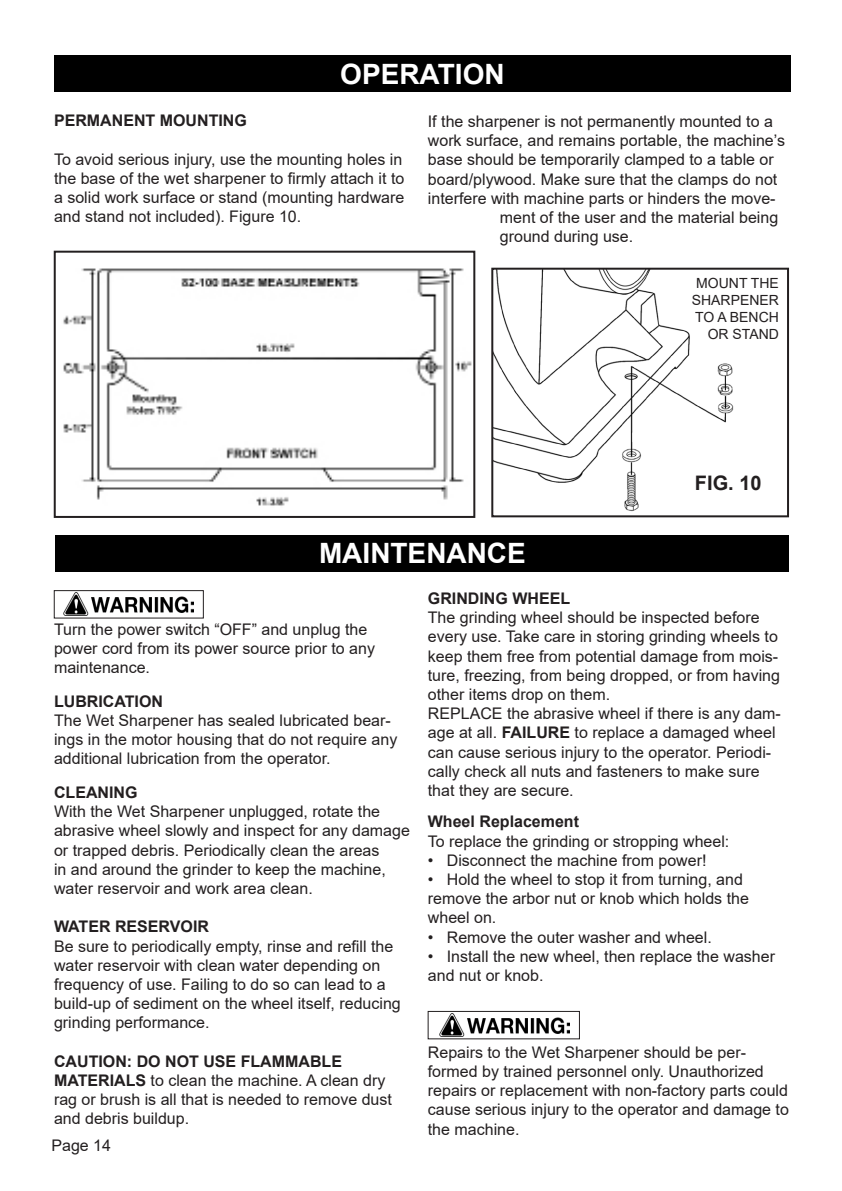
<style>
.page{position:relative;width:842px;height:1191px;background:#fff}
.page>*{position:absolute;margin:0;border:0;box-sizing:border-box;transform-origin:0 0}
.t1{font:700 28px "Arial";color:#fff}
.t2{font:700 20px "Arial";color:#231f20}
.t3{font:16px/19.2px "Arial";color:#231f20}
.t4{font:700 16px "Arial";color:#231f20}
.t5{font:14px "Arial";color:#231f20}
.s1{font-weight:700}
</style>
<div class="page">
<div style="left:54px;top:55px;width:737px;height:36px;background:#000"></div>
<div style="left:56px;top:535px;width:733px;height:36px;background:#000"></div>
<img style="left:64px;top:592px;width:130px;height:23px">
<div style="left:54px;top:590px;width:150px;height:28px;border:1px solid #231f20"></div>
<img style="left:440px;top:1013px;width:130px;height:23px">
<div style="left:428px;top:1011px;width:152px;height:28px;border:1px solid #231f20"></div>
<img style="left:494px;top:271px;width:240px;height:241px">
<div style="left:491px;top:268px;width:298px;height:249px;border:2px solid #231f20"></div>
<img style="left:63px;top:268px;width:409px;height:238px">
<div style="left:54px;top:251px;width:421px;height:267px;border:2px solid #231f20"></div>
<p class="t1" style="left:340px;top:54px;width:166px">OPERATION</p>
<p class="t4" style="left:54px;top:109px;width:194px">PERMANENT MOUNTING</p>
<p class="t3" style="left:54px;top:149px;width:352px">To avoid serious injury, use the mounting holes in the base of the wet sharpener to firmly attach it to a solid work surface or stand (mounting hardware and stand not included). Figure 10.</p>
<p class="t3" style="left:428px;top:112px;width:347px">If the sharpener is not permanently mounted to a</p>
<p class="t3" style="left:428px;top:131px;width:359px">work surface, and remains portable, the machine’s</p>
<p class="t3" style="left:428px;top:150px;width:347px">base should be temporarily clamped to a table or</p>
<p class="t3" style="left:428px;top:169px;width:351px">board/plywood. Make sure that the clamps do not</p>
<p class="t3" style="left:428px;top:188px;width:349px">interfere with machine parts or hinders the move-</p>
<p class="t3" style="left:500px;top:208px;width:280px">ment of the user and the material being</p>
<p class="t3" style="left:500px;top:227px;width:135px">ground during use.</p>
<p class="t5" style="left:696px;top:274px;width:84px">MOUNT THE</p>
<p class="t5" style="left:692px;top:290px;width:89px">SHARPENER</p>
<p class="t5" style="left:695px;top:307px;width:85px">TO A BENCH</p>
<p class="t5" style="left:708px;top:324px;width:73px">OR STAND</p>
<p class="t2" style="left:695px;top:469px;width:68px">FIG. 10</p>
<p class="t1" style="left:319px;top:534px;width:208px">MAINTENANCE</p>
<p class="t3" style="left:54px;top:619px;width:322px">Turn the power switch “OFF” and unplug the power cord from its power source prior to any maintenance.</p>
<p class="t4" style="left:54px;top:689px;width:111px">LUBRICATION</p>
<p class="t3" style="left:54px;top:710px;width:345px">The Wet Sharpener has sealed lubricated bear&shy;ings in the motor housing that do not require any additional lubrication from the operator.</p>
<p class="t4" style="left:54px;top:781px;width:85px">CLEANING</p>
<p class="t3" style="left:54px;top:801px;width:357px">With the Wet Sharpener unplugged, rotate the abrasive wheel slowly and inspect for any damage or trapped debris. Periodically clean the areas<br>in and around the grinder to keep the machine, water reservoir and work area clean.</p>
<p class="t4" style="left:54px;top:915px;width:156px">WATER RESERVOIR</p>
<p class="t3" style="left:54px;top:936px;width:348px">Be sure to periodically empty, rinse and refill the water reservoir with clean water depending on frequency of use. Failing to do so can lead to a build-up of sediment on the wheel itself, reducing grinding performance.</p>
<p class="t4" style="left:54px;top:1049px;width:289px">CAUTION: DO NOT USE FLAMMABLE</p>
<p class="t3" style="left:54px;top:1070px;width:339px"><span class="s1">MATERIALS</span> to clean the machine. A clean dry rag or brush is all that is needed to remove dust and debris buildup.</p>
<p class="t3" style="left:52px;top:1135px;width:61px">Page 14</p>
<p class="t4" style="left:428px;top:587px;width:144px">GRINDING WHEEL</p>
<p class="t3" style="left:428px;top:608px;width:352px">The grinding wheel should be inspected before every use. Take care in storing grinding wheels to</p>
<p class="t3" style="left:428px;top:646px;width:354px;text-align:justify">keep them free from potential damage from mois&shy;ture, freezing, from being dropped, or from having other items drop on them.</p>
<p class="t3" style="left:428px;top:704px;width:355px">REPLACE the abrasive wheel if there is any dam&shy;age at all. <span class="s1">FAILURE</span> to replace a damaged wheel can cause serious injury to the operator. Periodi&shy;cally check all nuts and fasteners to make sure that they are secure.</p>
<p class="t4" style="left:428px;top:810px;width:153px">Wheel Replacement</p>
<p class="t3" style="left:428px;top:831px;width:303px">To replace the grinding or stropping wheel:</p>
<p class="t3" style="left:428px;top:850px;width:280px">• Disconnect the machine from power!</p>
<p class="t3" style="left:428px;top:869px;width:323px">• Hold the wheel to stop it from turning, and remove the arbor nut or knob which holds the wheel on.</p>
<p class="t3" style="left:428px;top:927px;width:285px">• Remove the outer washer and wheel.</p>
<p class="t3" style="left:428px;top:946px;width:349px">• Install the new wheel, then replace the washer and nut or knob.</p>
<p class="t3" style="left:428px;top:1042px;width:363px">Repairs to the Wet Sharpener should be per&shy;formed by trained personnel only. Unauthorized repairs or replacement with non-factory parts could cause serious injury to the operator and damage to the machine.</p>
</div>
